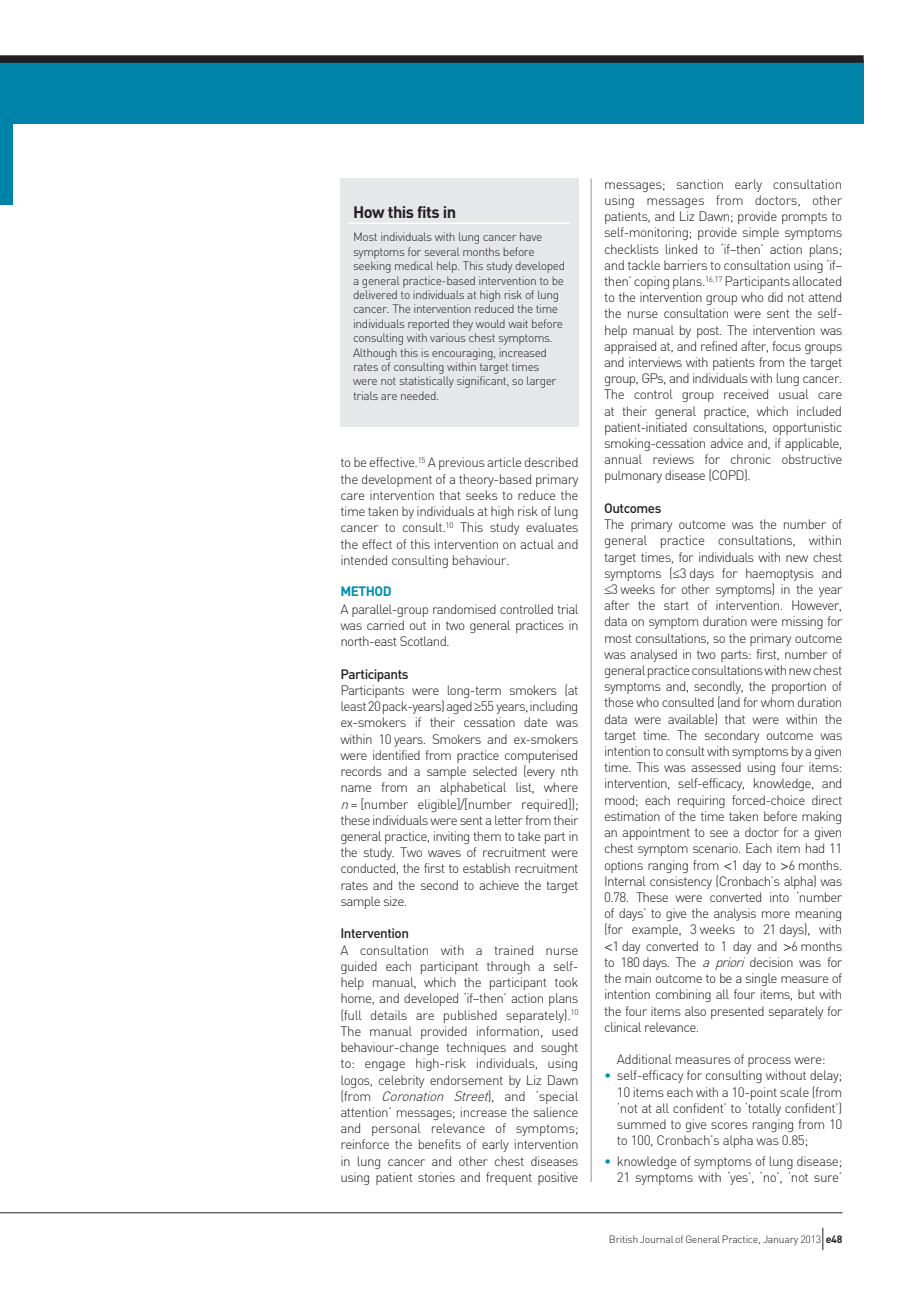
<style>
.page{position:relative;width:919px;height:1289px;background:#fff}
.page>*{position:absolute;margin:0;border:0;box-sizing:border-box;transform-origin:0 0}
.t1{font:700 16.5px "DIN";letter-spacing:-.035em;color:#231f20}
.t2{font:300 13.5px/16.2px "DIN";letter-spacing:-.04em;color:#231f20;text-align:justify}
.t3{font:500 13.5px "DIN";letter-spacing:-.035em;color:#231f20}
.t4{font:700 13.5px "DIN";letter-spacing:-.035em;color:#008fb3}
.t5{font:300 12px/14.4px "DIN";letter-spacing:-.035em;color:#231f20}
.t6{font:300 10.5px "DIN";letter-spacing:-.025em;color:#231f20}
.s1{font-family:"Helvetica"}
.s2{font-style:italic}
.s3{color:#008fb3}
.s4{font-weight:700}
</style>
<div class="page">
<hr style="left:591px;top:178px;width:1px;height:1003px;background:#939598">
<div style="left:340px;top:178px;width:238px;height:248px;background:#e6e7e9"></div>
<hr style="left:349px;top:222px;width:221px;height:2px;background:#fff">
<div style="left:0;top:60px;width:13px;height:145px;background:#0083a9"></div>
<div style="left:13px;top:60px;width:850px;height:64px;background:#0083a9"></div>
<div style="left:0;top:55px;width:863px;height:8px;background:#231f20"></div>
<hr style="left:0;top:1212px;width:842px;height:1px;background:#231f20">
<svg style="left:822px;top:1227px;width:1px;height:23px"></svg>
<p class="t1" style="left:353px;top:202px;width:105px">How this fits in</p>
<p class="t5" style="left:353px;top:230px;width:213px">Most individuals with lung cancer have symptoms for several months before seeking medical help. This study developed a general practice-based intervention to be delivered to individuals at high risk of lung cancer. The intervention reduced the time individuals reported they would wait before consulting with various chest symptoms.<br>Although this is encouraging, increased rates of consulting within target times were not statistically significant, so larger trials are needed.</p>
<p class="t2" style="left:340px;top:454px;width:240px">to be effective.<sup>15</sup> A previous article described the development of a theory-based primary care intervention that seeks to reduce the time taken by individuals at high risk of lung cancer to consult.<sup>10</sup> This study evaluates the effect of this intervention on actual and intended consulting behaviour.</p>
<p class="t4" style="left:340px;top:582px;width:53px">METHOD</p>
<p class="t2" style="left:340px;top:600px;width:240px">A parallel-group randomised controlled trial was carried out in two general practices in north-east Scotland.</p>
<p class="t3" style="left:340px;top:665px;width:70px">Participants</p>
<p class="t2" style="left:340px;top:681px;width:240px">Participants were long-term smokers (at least 20 pack-years) aged <span class="s1">≥</span>55 years, including ex-smokers if their cessation date was within 10 years. Smokers and ex-smokers were identified from practice computerised records and a sample selected (every nth name from an alphabetical list, where <span class="s2">n</span>= [number eligible]/[number required]); these individuals were sent a letter from their general practice, inviting them to take part in the study. Two waves of recruitment were conducted, the first to establish recruitment rates and the second to achieve the target sample size.</p>
<p class="t3" style="left:340px;top:924px;width:70px">Intervention</p>
<p class="t2" style="left:340px;top:941px;width:240px">A consultation with a trained nurse guided each participant through a self&shy;help manual, which the participant took home, and developed ‘if–then’ action plans (full details are published separately).<sup>10<br></sup>The manual provided information, used behaviour-change techniques and sought to: engage high-risk individuals, using logos, celebrity endorsement by Liz Dawn ( f r o m <span class="s2">Coronation Street</span>) , a n d ‘ s p e c i a l attention’ messages; increase the salience and personal relevance of symptoms; reinforce the benefits of early intervention in lung cancer and other chest diseases using patient stories and frequent positive</p>
<p class="t2" style="left:604px;top:176px;width:240px">messages; sanction early consultation using messages from doctors, other patients, and Liz Dawn; provide prompts to self-monitoring; provide simple symptoms checklists linked to ‘if–then’ action plans; and tackle barriers to consultation using ‘if– then’ coping plans.<sup>16,17</sup> Participants allocated to the intervention group who did not attend the nurse consultation were sent the self&shy;help manual by post. The intervention was appraised at, and refined after, focus groups and interviews with patients from the target group, GPs, and individuals with lung cancer.<br>The control group received usual care at their general practice, which included patient-initiated consultations, opportunistic smoking-cessation advice and, if applicable, annual reviews for chronic obstructive pulmonary disease (COPD).</p>
<p class="t3" style="left:604px;top:499px;width:59px">Outcomes</p>
<p class="t2" style="left:604px;top:516px;width:240px">The primary outcome was the number of general practice consultations, within target times, for individuals with new chest symptoms (<span class="s1">≤</span>3 days for haemoptysis and <span class="s1">≤</span>3 weeks for other symptoms) in the year after the start of intervention. However, data on symptom duration were missing for most consultations, so the primary outcome was analysed in two parts: first, number of general practice consultations with new chest symptoms and, secondly, the proportion of those who consulted (and for whom duration data were available) that were within the target time. The secondary outcome was intention to consult with symptoms by a given time. This was assessed using four items: intervention, self-efficacy, knowledge, and mood; each requiring forced-choice direct estimation of the time taken before making an appointment to see a doctor for a given chest symptom scenario. Each item had 11 options ranging from <span class="s1">&lt;</span>1 day to <span class="s1">&gt;</span>6 months.<br>Internal consistency (Cronbach’s alpha) was 0.78. These were converted into ‘number of days’ to give the analysis more meaning (for example, 3 weeks to 21 days), with <span class="s1">&lt;</span>1 day converted to 1 day and <span class="s1">&gt;</span>6 months to 180 days. The <span class="s2">a priori</span> decision was for the main outcome to be a single measure of intention combining all four items, but with the four items also presented separately for clinical relevance.</p>
<p class="t2" style="left:617px;top:1051px;width:210px">Additional measures of process were:</p>
<p class="t2" style="left:617px;top:1067px;width:227px;text-indent:-13px"><span class="s3">•</span> self-efficacy for consulting without delay; 10 items each with a 10-point scale (from ‘not at all confident’ to ‘totally confident’) summed to give scores ranging from 10 to 100, Cronbach’s alpha was 0.85;</p>
<p class="t2" style="left:604px;top:1152px;width:240px;text-align:right"><span class="s3">•</span> knowledge of symptoms of lung disease;<br>21 symptoms with ‘yes’, ‘no’, ‘not sure’</p>
<p class="t6" style="left:609px;top:1232px;width:235px">British Journal of General Practice, January 2013 <span class="s4">e48</span></p>
</div>
